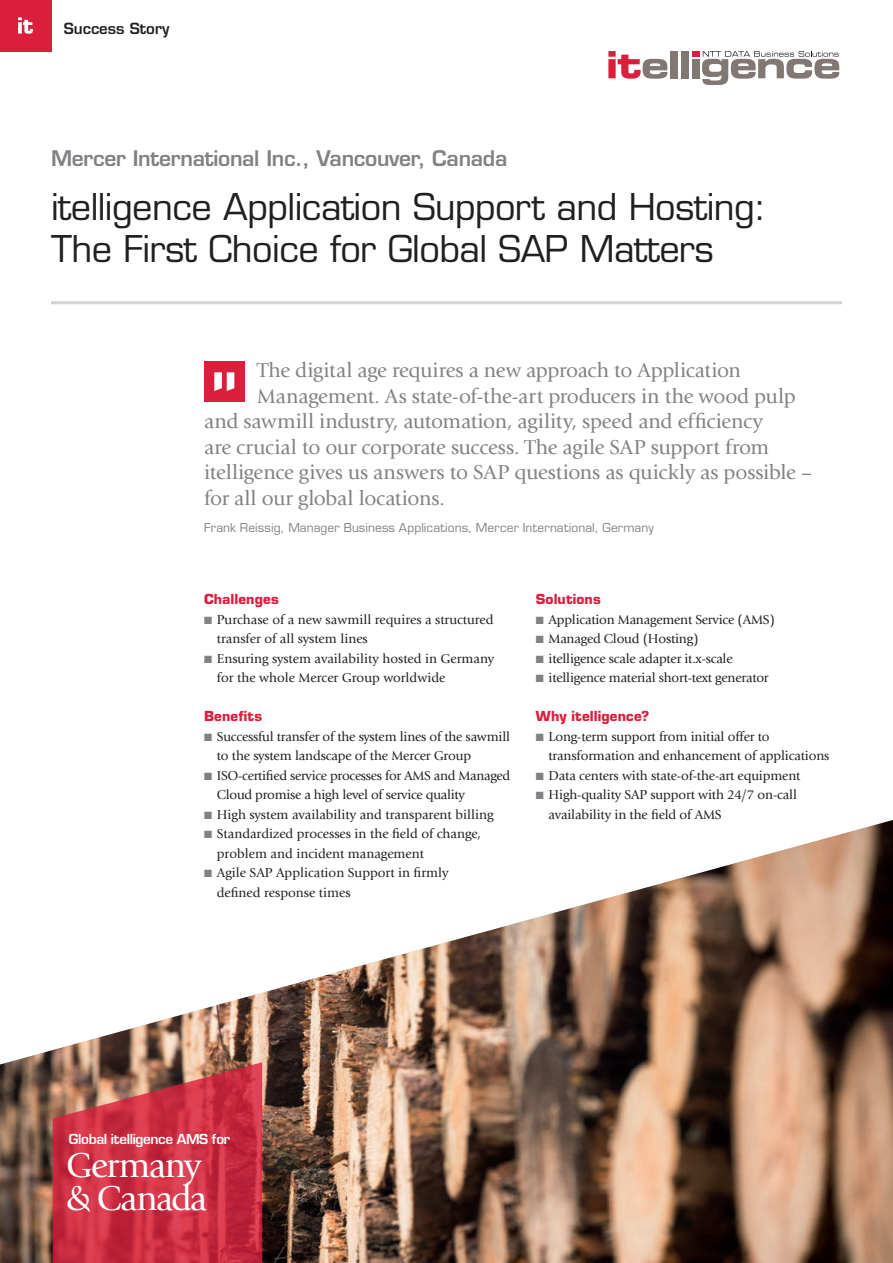
<style>
.page{position:relative;width:893px;height:1263px;background:#fff}
.page>*{position:absolute;margin:0;border:0;box-sizing:border-box;transform-origin:0 0}
.t1{font:500 36px/42px "Eurostile LTCE";letter-spacing:-.015em;color:#231f20}
.t2{font:36px/33px "Giovanni LTCE";letter-spacing:-.04em;color:#fff}
.t3{font:21px "Giovanni LTCE";letter-spacing:-.01em;color:#808285}
.t4{font:600 21px "Eurostile LTCE";letter-spacing:-.015em;color:#808285}
.t5{font:600 15px "Eurostile LTCE";color:#231f20}
.t6{font:13.5px/19.5px "Giovanni LTCE";letter-spacing:-.01em;color:#231f20}
.t7{font:700 13.5px "Eurostile LTCE";letter-spacing:.01em;color:#da1f3d}
.t8{font:600 13.5px "Eurostile LTCE";letter-spacing:-.03em;color:#fff}
.t9{font:500 12px "Eurostile LTCE";letter-spacing:.005em;color:#808285}
.s1{color:#808285}
</style>
<div class="page">
<img style="left:0;top:820px;width:893px;height:443px">
<div style="left:0;top:0;width:51px;height:51px;background:#da1f3d"></div>
<svg style="left:18px;top:17px;width:15px;height:17px"></svg>
<hr style="left:51px;top:301px;width:791px;height:3px;background:#d1d2d4">
<svg style="left:608px;top:51px;width:59px;height:28px"></svg>
<div style="left:670px;top:51px;width:7px;height:27px;background:#817873"></div>
<div style="left:681px;top:51px;width:7px;height:27px;background:#817873"></div>
<div style="left:692px;top:51px;width:7px;height:6px;background:#da1f3d"></div>
<div style="left:692px;top:59px;width:7px;height:19px;background:#817873"></div>
<svg style="left:702px;top:51px;width:137px;height:34px"></svg>
<div style="left:204px;top:361px;width:40px;height:41px;background:#da1f3d"></div>
<svg style="left:214px;top:372px;width:20px;height:19px"></svg>
<svg style="left:53px;top:1062px;width:209px;height:201px;background:#c53947"></svg>
<p class="t5" style="left:64px;top:19px;width:107px">Success Story</p>
<h2 class="t4" style="left:51px;top:145px;width:458px">Mercer International Inc., Vancouver, Canada</h2>
<h1 class="t1" style="left:51px;top:186px;width:717px">itelligence Application Support and Hosting:<br>The First Choice for Global SAP Matters</h1>
<h2 class="t3" style="left:257px;top:358px;width:485px">The digital age requires a new approach to Application</h2>
<h2 class="t3" style="left:257px;top:384px;width:540px">Management. As state-of-the-art producers in the wood pulp</h2>
<h2 class="t3" style="left:204px;top:409px;width:560px">and sawmill industry, automation, agility, speed and efficiency</h2>
<h2 class="t3" style="left:204px;top:435px;width:567px">are crucial to our corporate success. The agile SAP support from</h2>
<h2 class="t3" style="left:204px;top:460px;width:610px">itelligence gives us answers to SAP questions as quickly as possible –</h2>
<h2 class="t3" style="left:204px;top:486px;width:242px">for all our global locations.</h2>
<p class="t9" style="left:204px;top:520px;width:451px">Frank Reissig, Manager Business Applications, Mercer International, Germany</p>
<p class="t7" style="left:204px;top:591px;width:76px">Challenges</p>
<p class="t6" style="left:217px;top:610px;width:278px;text-indent:-13px"><span class="s1">■</span> Purchase of a new sawmill requires a structured transfer of all system lines</p>
<p class="t6" style="left:217px;top:649px;width:279px;text-indent:-13px"><span class="s1">■</span> Ensuring system availability hosted in Germany for the whole Mercer Group worldwide</p>
<p class="t7" style="left:204px;top:708px;width:60px">Benefits</p>
<p class="t6" style="left:217px;top:727px;width:295px;text-indent:-13px"><span class="s1">■</span> Successful transfer of the system lines of the sawmill to the system landscape of the Mercer Group</p>
<p class="t6" style="left:217px;top:766px;width:295px;text-indent:-13px"><span class="s1">■</span> ISO-certified service processes for AMS and Managed<br>Cloud promise a high level of service quality</p>
<p class="t6" style="left:204px;top:805px;width:291px"><span class="s1">■</span> High system availability and transparent billing</p>
<p class="t6" style="left:217px;top:824px;width:265px;text-indent:-13px"><span class="s1">■</span> Standardized processes in the field of change, problem and incident management</p>
<p class="t6" style="left:217px;top:863px;width:233px;text-indent:-13px"><span class="s1">■</span> Agile SAP Application Support in firmly defined response times</p>
<p class="t7" style="left:536px;top:591px;width:67px">Solutions</p>
<p class="t6" style="left:536px;top:610px;width:241px"><span class="s1">■</span> Application Management Service (AMS)</p>
<p class="t6" style="left:536px;top:629px;width:164px"><span class="s1">■</span> Managed Cloud (Hosting)</p>
<p class="t6" style="left:536px;top:649px;width:198px"><span class="s1">■</span> itelligence scale adapter it.x-scale</p>
<p class="t6" style="left:536px;top:668px;width:234px"><span class="s1">■</span> itelligence material short-text generator</p>
<p class="t7" style="left:536px;top:708px;width:115px">Why itelligence?</p>
<p class="t6" style="left:548px;top:727px;width:282px;text-indent:-13px"><span class="s1">■</span> Long-term support from initial offer to transformation and enhancement of applications</p>
<p class="t6" style="left:536px;top:766px;width:266px"><span class="s1">■</span> Data centers with state-of-the-art equipment</p>
<p class="t6" style="left:548px;top:785px;width:250px;text-indent:-13px"><span class="s1">■</span> High-quality SAP support with 24/7 on-call availability in the field of AMS</p>
<p class="t8" style="left:69px;top:1131px;width:163px">Global itelligence AMS for</p>
<h1 class="t2" style="left:66px;top:1149px;width:143px">Germany &amp; Canada</h1>
</div>
